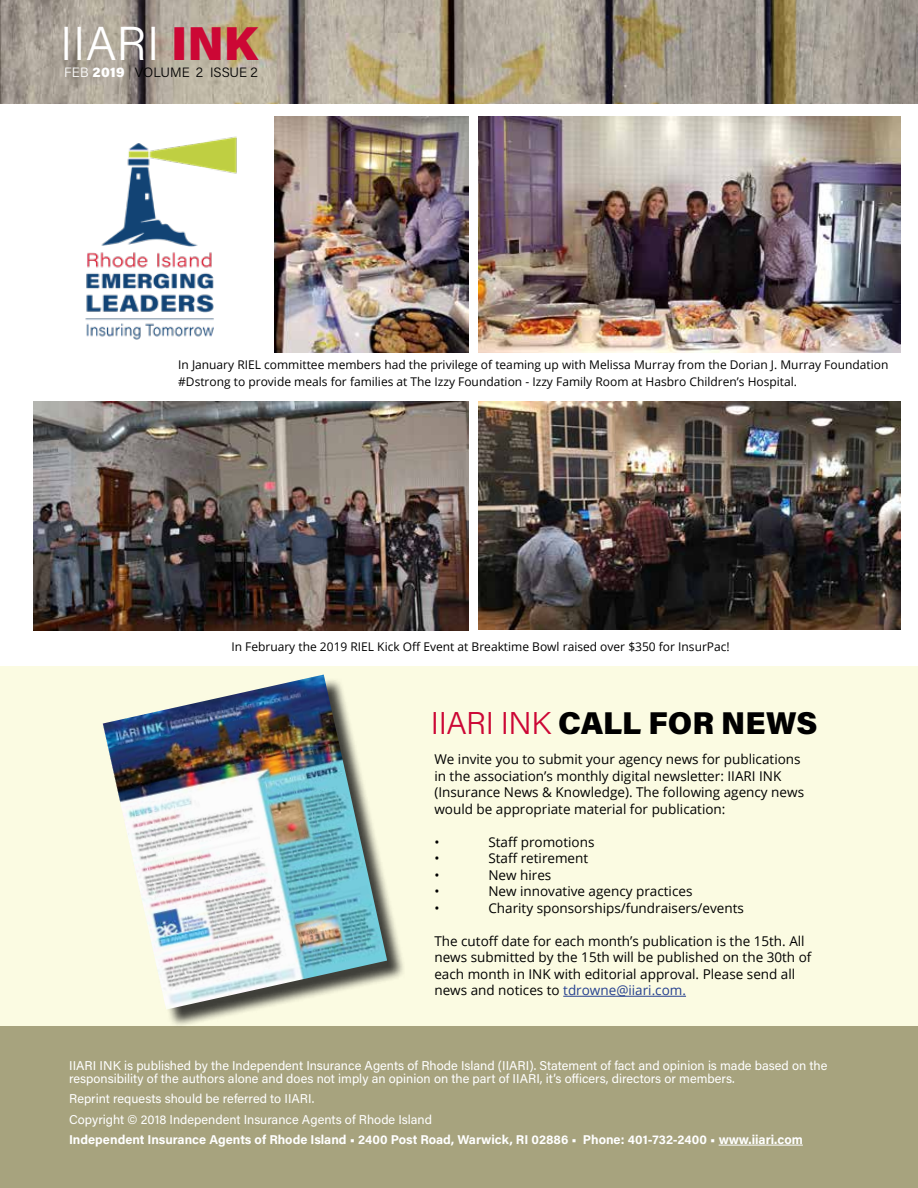
<style>
.page{position:relative;width:918px;height:1188px;background:#fff}
.page>*{position:absolute;margin:0;border:0;box-sizing:border-box;transform-origin:0 0}
.t1{font:300 47.55px "Acumin Pro";letter-spacing:.005em;color:#fff}
.t2{font:900 31.5px "Acumin Pro";color:#000}
.t3{font:13.5px/16.5px "Open Sans";color:#000}
.t4{font:300 13.5px "Acumin Pro";letter-spacing:.005em;color:#000}
.t5{font:12.75px/13.5px "Acumin Pro";color:#fff}
.t6{font:700 12.75px "Acumin Pro";color:#fff}
.t7{font:12px/16.5px "Open Sans";color:#000}
.s1{font-weight:900;color:#cc0735}
.s2{color:#fff}
.s3{font-weight:900;color:#fff}
.s4{font-weight:100}
.s5{font-weight:300;color:#cc0735}
.s6{color:#25408f}
</style>
<div class="page">
<div style="left:0;top:1026px;width:918px;height:162px;background:#a7a37e"></div>
<img style="left:1px;top:0;width:916px;height:104px">
<div style="left:0;top:666px;width:918px;height:360px;background:#fbfbe2"></div>
<hr style="left:563px;top:996px;width:123px;height:1px;background:#25408f">
<div style="left:106px;top:677px;width:300px;height:351px;background:#000;opacity:.75"></div>
<img style="left:103px;top:675px;width:284px;height:335px">
<hr style="left:719px;top:1145px;width:84px;height:1px;background:#fff">
<img style="left:85px;top:136px;width:152px;height:204px">
<img style="left:478px;top:117px;width:423px;height:235px">
<img style="left:275px;top:117px;width:193px;height:235px">
<img style="left:34px;top:402px;width:434px;height:229px">
<img style="left:478px;top:402px;width:423px;height:228px">
<h1 class="t1" style="left:60px;top:11px;width:199px">IIARI <span class="s1">INK</span></h1>
<p class="t4" style="left:64px;top:63px;width:195px"><span class="s2">FEB</span> <span class="s3">2019</span> <span class="s4">|</span> VOLUME 2 ISSUE 2</p>
<p class="t7" style="left:178px;top:356px;width:712px">In January RIEL committee members had the privilege of teaming up with Melissa Murray from the Dorian J. Murray Foundation #Dstrong to provide meals for families at The Izzy Foundation - Izzy Family Room at Hasbro Children’s Hospital.</p>
<p class="t7" style="left:231px;top:638px;width:500px">In February the 2019 RIEL Kick Off Event at Breaktime Bowl raised over $350 for InsurPac!</p>
<h2 class="t2" style="left:431px;top:701px;width:388px"><span class="s5">IIARI INK</span> CALL FOR NEWS</h2>
<p class="t3" style="left:434px;top:751px;width:371px">We invite you to submit your agency news for publications in the association’s monthly digital newsletter: IIARI INK (Insurance News &amp; Knowledge). The following agency news would be appropriate material for publication:</p>
<p class="t3" style="left:434px;top:833px;width:7px">•</p>
<p class="t3" style="left:488px;top:833px;width:108px">Staff promotions</p>
<p class="t3" style="left:434px;top:850px;width:7px">•</p>
<p class="t3" style="left:488px;top:850px;width:101px">Staff retirement</p>
<p class="t3" style="left:434px;top:866px;width:7px">•</p>
<p class="t3" style="left:488px;top:866px;width:64px">New hires</p>
<p class="t3" style="left:434px;top:883px;width:7px">•</p>
<p class="t3" style="left:488px;top:883px;width:206px">New innovative agency practices</p>
<p class="t3" style="left:434px;top:899px;width:7px">•</p>
<p class="t3" style="left:488px;top:899px;width:257px">Charity sponsorships/fundraisers/events</p>
<p class="t3" style="left:434px;top:932px;width:379px">The cutoff date for each month’s publication is the 15th. All news submitted by the 15th will be published on the 30th of each month in INK with editorial approval. Please send all news and notices to <span class="s6">tdrowne@iiari.com.</span></p>
<p class="t5" style="left:69px;top:1058px;width:760px">IIARI INK is published by the Independent Insurance Agents of Rhode Island (IIARI). Statement of fact and opinion is made based on the responsibility of the authors alone and does not imply an opinion on the part of IIARI, it’s officers, directors or members.</p>
<p class="t5" style="left:69px;top:1088px;width:364px;line-height:20.2px">Reprint requests should be referred to IIARI.<br>Copyright © 2018 Independent Insurance Agents of Rhode Island</p>
<p class="t6" style="left:69px;top:1130px;width:735px">Independent Insurance Agents of Rhode Island • 2400 Post Road, Warwick, RI 02886 • Phone: 401-732-2400 • www.iiari.com</p>
</div>
